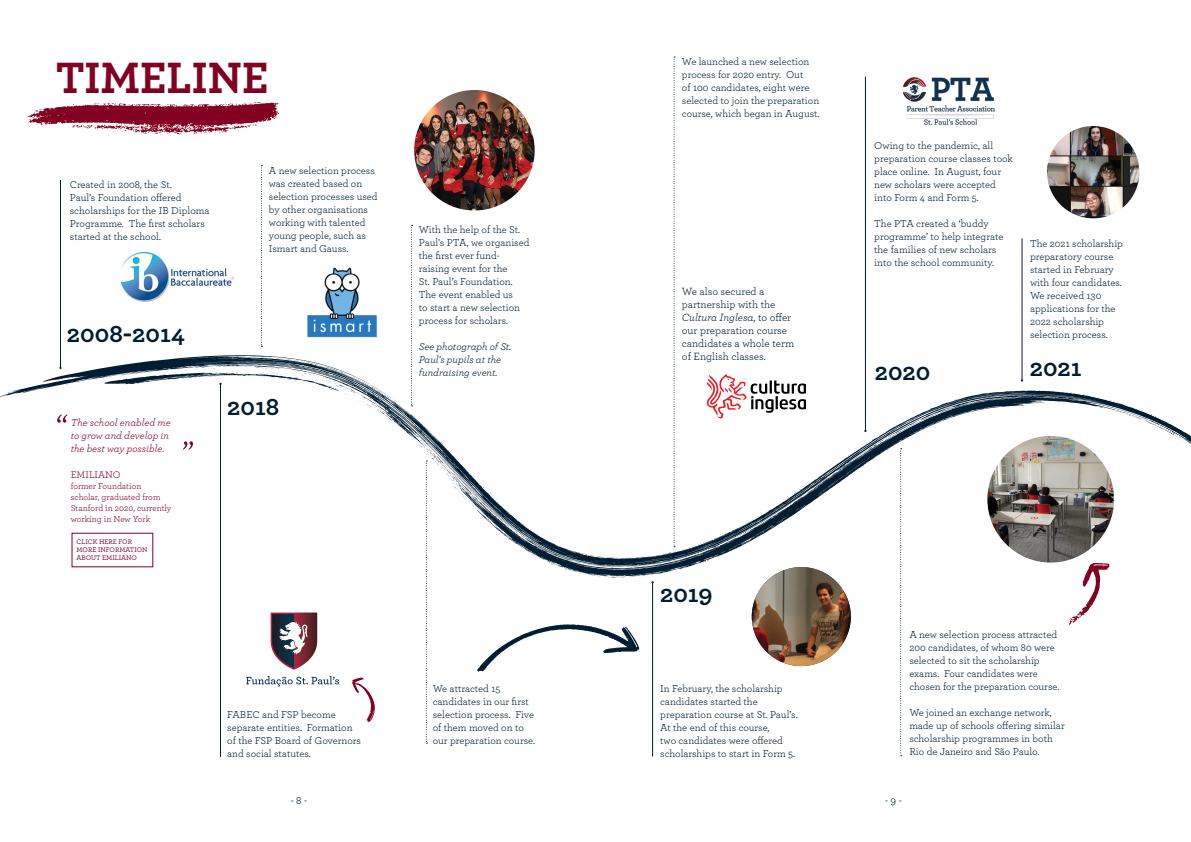
<style>
.page{position:relative;width:1191px;height:842px;background:#fff}
.page>*{position:absolute;margin:0;border:0;box-sizing:border-box;transform-origin:0 0}
.t1{font:700 46px "Archer";color:#820021}
.t2{font:700 25px "Archer";color:#001d31}
.t3{font:11px/13px "Archer";color:#001d31}
.t4{font:10.5px/13px "Archer";color:#001d31}
.t5{font:italic 10.5px/13px "Archer";color:#820021}
.t6{font:italic 10.5px/13px "Archer";color:#001d31}
.t7{font:10px "Archer";color:#820021}
.t8{font:9px/11px "Archer";color:#820021}
.t9{font:500 7px/8px "Archer";color:#820021}
.s1{font-style:italic}
</style>
<div class="page">
<svg style="left:0;top:355px;width:1191px;height:223px"></svg>
<hr style="left:60px;top:180px;width:1px;height:188px;background:#001d31">
<hr style="left:220px;top:384px;width:1px;height:373px;background:#001d31">
<hr style="left:652px;top:582px;width:1px;height:174px;background:#001d31">
<hr style="left:865px;top:77px;width:1px;height:354px;background:#001d31">
<hr style="left:1021px;top:238px;width:1px;height:142px;background:#001d31">
<svg style="left:261px;top:165px;width:1px;height:182px"></svg>
<svg style="left:411px;top:225px;width:1px;height:181px"></svg>
<svg style="left:673px;top:57px;width:2px;height:490px"></svg>
<svg style="left:900px;top:448px;width:1px;height:308px"></svg>
<svg style="left:426px;top:461px;width:1px;height:283px"></svg>
<svg style="left:57px;top:414px;width:11px;height:9px"></svg>
<svg style="left:183px;top:441px;width:10px;height:9px"></svg>
<img style="left:307px;top:267px;width:70px;height:71px">
<img style="left:414px;top:90px;width:120px;height:120px;border-radius:60px">
<img style="left:752px;top:567px;width:98px;height:99px;border-radius:50px">
<img style="left:1047px;top:126px;width:92px;height:92px;border-radius:46px">
<img style="left:987px;top:436px;width:127px;height:126px;border-radius:63px">
<svg style="left:706px;top:374px;width:100px;height:44px"></svg>
<svg style="left:352px;top:677px;width:23px;height:45px"></svg>
<svg style="left:1069px;top:563px;width:40px;height:62px"></svg>
<svg style="left:246px;top:676px;width:93px;height:10px"></svg>
<svg style="left:271px;top:612px;width:46px;height:58px"></svg>
<svg style="left:477px;top:624px;width:162px;height:48px"></svg>
<img style="left:121px;top:252px;width:113px;height:49px">
<svg style="left:27px;top:102px;width:252px;height:33px"></svg>
<img style="left:903px;top:77px;width:91px;height:48px">
<h1 class="t1" style="left:56px;top:41px;width:214px">TIMELINE</h1>
<p class="t4" style="left:70px;top:178px;width:141px">Created in 2008, the St.<br>Paul’s Foundation offered scholarships for the IB Diploma<br>Programme. The first scholars started at the school.</p>
<p class="t4" style="left:269px;top:164px;width:110px">A new selection process was created based on selection processes used by other organisations working with talented young people, such as<br>Ismart and Gauss.</p>
<h2 class="t2" style="left:67px;top:314px;width:120px">2008-2014</h2>
<p class="t5" style="left:71px;top:415px;width:101px">The school enabled me to grow and develop in the best way possible.</p>
<p class="t7" style="left:71px;top:467px;width:52px">EMILIANO</p>
<p class="t8" style="left:71px;top:480px;width:102px">former Foundation scholar, graduated from<br>Stanford in 2020, currently working in New York</p>
<p class="t9" style="left:77px;top:538px;width:73px">CLICK HERE FOR<br>MORE INFORMATION<br>ABOUT EMILIANO</p>
<h2 class="t2" style="left:227px;top:387px;width:54px">2018</h2>
<p class="t4" style="left:419px;top:223px;width:112px">With the help of the St.<br>Paul's PTA, we organised the first ever fund&shy;raising event for the<br>St. Paul’s Foundation.<br>The event enabled us<br>to start a new selection process for scholars.</p>
<p class="t6" style="left:419px;top:340px;width:94px">See photograph of St.<br>Paul's pupils at the fundraising event.</p>
<p class="t4" style="left:227px;top:707px;width:135px">FABEC and FSP become separate entities. Formation of the FSP Board of Governors and social statutes.</p>
<p class="t4" style="left:433px;top:682px;width:104px">We attracted 15 candidates in our first selection process. Five of them moved on to our preparation course.</p>
<p class="t4" style="left:682px;top:55px;width:139px">We launched a new selection process for 2020 entry. Out<br>of 100 candidates, eight were selected to join the preparation course, which began in August.</p>
<p class="t3" style="left:682px;top:284px;width:114px">We also secured a partnership with the<br><span class="s1">Cultura Inglesa</span>, to offer our preparation course candidates a whole term of English classes.</p>
<p class="t4" style="left:874px;top:138px;width:140px">Owing to the pandemic, all preparation course classes took place online. In August, four new scholars were accepted into Form 4 and Form 5.</p>
<p class="t4" style="left:874px;top:216px;width:131px">The PTA created a ‘buddy programme’ to help integrate the families of new scholars into the school community.</p>
<p class="t4" style="left:1030px;top:236px;width:94px">The 2021 scholarship preparatory course started in February with four candidates.<br>We received 130 applications for the<br>2022 scholarship selection process.</p>
<h2 class="t2" style="left:874px;top:352px;width:57px">2020</h2>
<h2 class="t2" style="left:1029px;top:348px;width:53px">2021</h2>
<h2 class="t2" style="left:660px;top:574px;width:54px">2019</h2>
<p class="t4" style="left:660px;top:682px;width:139px">In February, the scholarship candidates started the preparation course at St. Paul’s.<br>At the end of this course,<br>two candidates were offered scholarships to start in Form 5.</p>
<p class="t4" style="left:909px;top:628px;width:151px">A new selection process attracted<br>200 candidates, of whom 80 were selected to sit the scholarship exams. Four candidates were chosen for the preparation course.</p>
<p class="t4" style="left:909px;top:706px;width:157px">We joined an exchange network, made up of schools offering similar scholarship programmes in both<br>Rio de Janeiro and São Paulo.</p>
<p class="t3" style="left:291px;top:793px;width:18px">- 8 -</p>
<p class="t3" style="left:885px;top:793px;width:18px">- 9 -</p>
</div>
